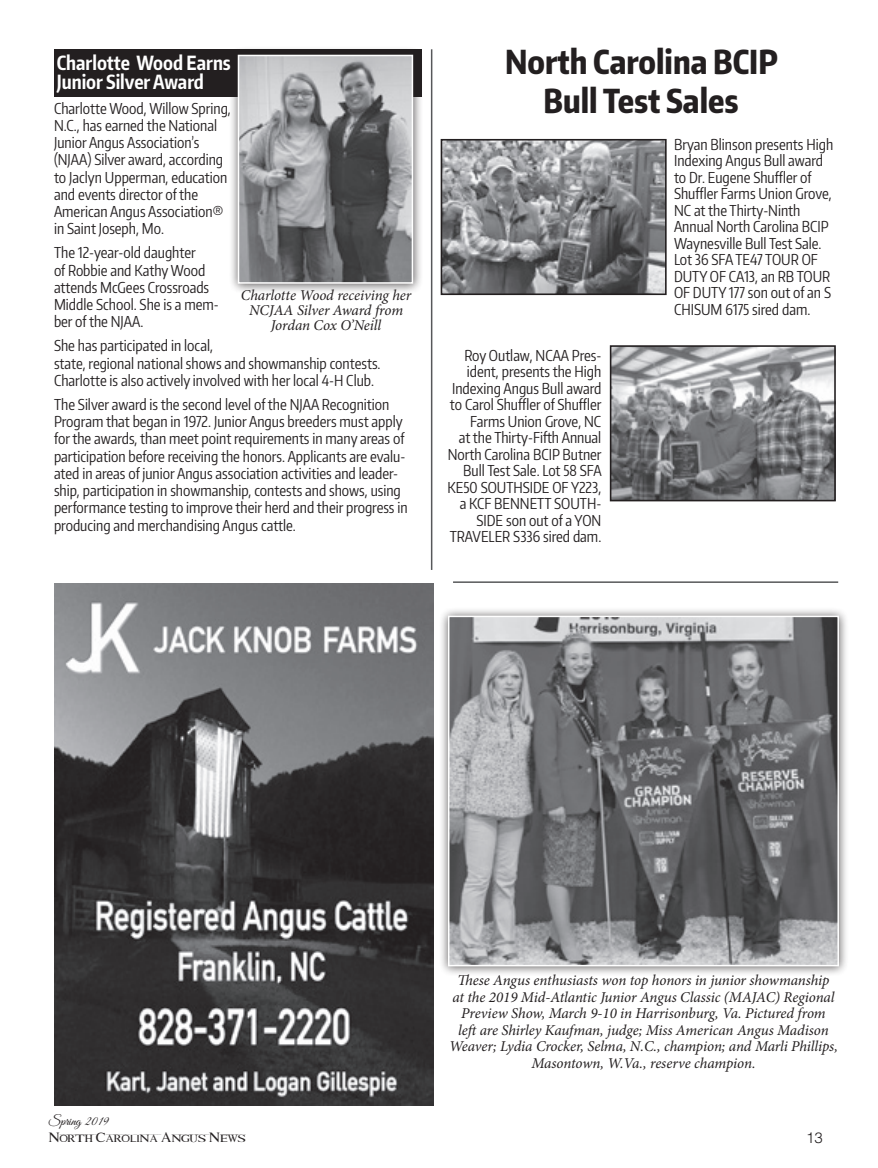
<style>
.page{position:relative;width:878px;height:1168px;background:#fff}
.page>*{position:absolute;margin:0;border:0;box-sizing:border-box;transform-origin:0 0}
.t1{font:800 33px "Encode Sans Compressed";color:#231f20}
.t2{font:700 19.5px/19.5px "Encode Sans Compressed";color:#fff}
.t3{font:15px/16.5px "Encode Sans Compressed";color:#231f20}
.t4{font:italic 15px/16.5px "Minion Pro";letter-spacing:-.01em;color:#231f20;text-align:center}
.t5{font:300 15px "Helvetica";color:#231f20}
.t6{font:13.5px "Lion kin G";color:#231f20}
.t7{font:13.5px "Great Vibes";color:#231f20}
</style>
<div class="page">
<img style="left:54px;top:583px;width:379px;height:522px">
<div style="left:54px;top:49px;width:367px;height:48px;background:#231f20"></div>
<div style="left:228px;top:45px;width:195px;height:248px;background:#231f20;opacity:.75"></div>
<img style="left:241px;top:58px;width:169px;height:223px">
<div style="left:238px;top:55px;width:175px;height:229px;border:2px solid #fff"></div>
<img style="left:443px;top:142px;width:220px;height:150px">
<div style="left:440px;top:139px;width:226px;height:156px;border:2px solid #231f20"></div>
<img style="left:612px;top:348px;width:220px;height:150px">
<div style="left:609px;top:345px;width:226px;height:156px;border:2px solid #231f20"></div>
<hr style="left:431px;top:49px;width:1px;height:521px;background:#57585a">
<hr style="left:453px;top:581px;width:385px;height:2px;background:#57585a">
<div style="left:438px;top:606px;width:410px;height:370px;background:#231f20;opacity:.75"></div>
<img style="left:451px;top:619px;width:384px;height:344px">
<div style="left:448px;top:616px;width:390px;height:350px;border:2px solid #fff"></div>
<p class="t2" style="left:57px;top:52px;width:176px">Charlotte Wood Earns<br>Junior Silver Award</p>
<p class="t3" style="left:54px;top:99px;width:178px;line-height:17.2px">Charlotte Wood, Willow Spring,<br>N.C., has earned the National<br>Junior Angus Association’s (NJAA) Silver award, according to Jaclyn Upperman, education and events director of the<br>American Angus Association® in Saint Joseph, Mo.</p>
<p class="t3" style="left:54px;top:244px;width:166px;line-height:17.2px">The 12-year-old daughter<br>of Robbie and Kathy Wood attends McGees Crossroads<br>Middle School. She is a mem&shy;ber of the NJAA.</p>
<p class="t3" style="left:54px;top:337px;width:328px;line-height:17.2px">She has participated in local,<br>state, regional national shows and showmanship contests.<br>Charlotte is also actively involved with her local 4-H Club.</p>
<p class="t3" style="left:54px;top:395px;width:355px;line-height:17.2px">The Silver award is the second level of the NJAA Recognition Program that began in 1972. Junior Angus breeders must apply for the awards, than meet point requirements in many areas of participation before receiving the honors. Applicants are evalu&shy;ated in areas of junior Angus association activities and leader&shy;ship, participation in showmanship, contests and shows, using performance testing to improve their herd and their progress in producing and merchandising Angus cattle.</p>
<p class="t4" style="left:241px;top:288px;width:172px;line-height:15px">Charlotte Wood receiving her<br>NCJAA Silver Award from<br>Jordan Cox O’Neill</p>
<p class="t1" style="left:505px;top:40px;width:274px">North Carolina BCIP</p>
<p class="t1" style="left:543px;top:79px;width:197px">Bull Test Sales</p>
<p class="t3" style="left:674px;top:136px;width:161px">Bryan Blinson presents High<br>Indexing Angus Bull award to Dr. Eugene Shuffler of<br>Shuffler Farms Union Grove,<br>NC at the Thirty-Ninth<br>Annual North Carolina BCIP<br>Waynesville Bull Test Sale.<br>Lot 36 SFA TE47 TOUR OF<br>DUTY OF CA13, an RB TOUR<br>OF DUTY 177 son out of an S<br>CHISUM 6175 sired dam.</p>
<p class="t3" style="left:447px;top:346px;width:156px;text-align:right">Roy Outlaw, NCAA Pres&shy;ident, presents the High<br>Indexing Angus Bull award to Carol Shuffler of Shuffler<br>Farms Union Grove, NC<br>at the Thirty-Fifth Annual<br>North Carolina BCIP Butner<br>Bull Test Sale. Lot 58 SFA<br>KE50 SOUTHSIDE OF Y223, a KCF BENNETT SOUTH-<br>SIDE son out of a YON<br>TRAVELER S336 sired dam.</p>
<p class="t7" style="left:49px;top:1114px;width:62px">Spring 2019</p>
<p class="t6" style="left:49px;top:1130px;width:198px">North Carolina Angus News</p>
<p class="t4" style="left:449px;top:972px;width:390px">These Angus enthusiasts won top honors in junior showmanship<br>at the 2019 Mid-Atlantic Junior Angus Classic (MAJAC) Regional Preview Show, March 9-10 in Harrisonburg, Va. Pictured from left are Shirley Kaufman, judge; Miss American Angus Madison Weaver; Lydia Crocker, Selma, N.C., champion; and Marli Phillips, Masontown, W.Va., reserve champion.</p>
<p class="t5" style="left:806px;top:1128px;width:18px">13</p>
</div>
